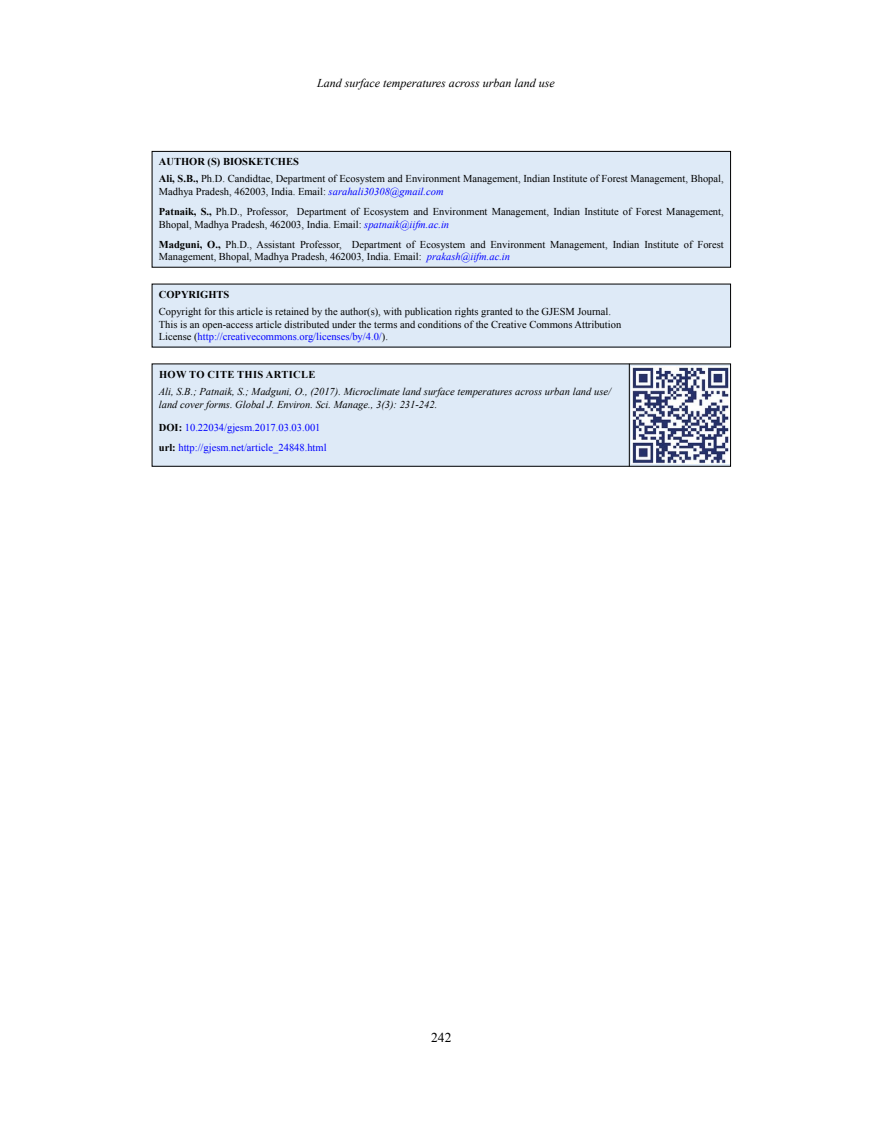
<style>
.page{position:relative;width:872px;height:1127px;background:#fff}
.page>*{position:absolute;margin:0;border:0;box-sizing:border-box;transform-origin:0 0}
.t1{font:13.5px "Times New Roman";color:#000}
.t2{font:italic 12px "Times New Roman";color:#000}
.t3{font:10.5px/20.1px "Times New Roman";color:#000}
.t4{font:italic 10.5px/12.6px "Times New Roman";color:#000}
.t5{font:10.5px/20.1px "Times New Roman";color:#00f}
.t6{font:700 10.5px "Times New Roman";letter-spacing:.035em;color:#000}
.t7{font:700 10.5px "Times New Roman";color:#000}
.s1{font-weight:700}
.s2{font-style:italic;color:#00f}
.s3{color:#00f}
.s4{font-weight:700;color:#000}
</style>
<div class="page">
<div style="left:152px;top:151px;width:578px;height:116px;background:#deeaf7"></div>
<div style="left:152px;top:151px;width:579px;height:117px;border:1px solid #000"></div>
<div style="left:152px;top:284px;width:578px;height:63px;background:#deeaf7"></div>
<div style="left:152px;top:364px;width:578px;height:102px;background:#deeaf7"></div>
<div style="left:152px;top:363px;width:579px;height:104px;border:1px solid #000"></div>
<hr style="left:629px;top:364px;width:1px;height:102px;background:#000">
<img style="left:631px;top:366px;width:98px;height:98px">
<p class="t2" style="left:317px;top:75px;width:239px">Land surface temperatures across urban land use</p>
<p class="t3" style="left:159px;top:153px;width:566px;line-height:17.1px"><span class="s1">AUTHOR (S) BIOSKETCHES<br>Ali, S.B.,</span> Ph.D. Candidtae, Department of Ecosystem and Environment Management, Indian Institute of Forest Management, Bhopal,</p>
<p class="t3" style="left:159px;top:181px;width:566px">Madhya Pradesh, 462003, India. Email: <span class="s2">sarahali30308@gmail.com<br></span><span class="s1">Patnaik, S.,</span> Ph.D., Professor, Department of Ecosystem and Environment Management, Indian Institute of Forest Management,</p>
<p class="t3" style="left:159px;top:214px;width:566px">Bhopal, Madhya Pradesh, 462003, India. Email: <span class="s2">spatnaik@iifm.ac.in<br></span><span class="s1">Madguni, O.,</span> Ph.D., Assistant Professor, Department of Ecosystem and Environment Management, Indian Institute of Forest</p>
<p class="t3" style="left:159px;top:246px;width:353px">Management, Bhopal, Madhya Pradesh, 462003, India. Email: <span class="s2">prakash@iifm.ac.in</span></p>
<p class="t7" style="left:159px;top:287px;width:72px">COPYRIGHTS</p>
<p class="t3" style="left:159px;top:305px;width:464px;line-height:12.6px">Copyright for this article is retained by the author(s), with publication rights granted to the GJESM Journal.<br>This is an open-access article distributed under the terms and conditions of the Creative Commons Attribution<br>License (<span class="s3">http://creativecommons.org/licenses/by/4.0/</span>).</p>
<p class="t6" style="left:159px;top:367px;width:158px">HOW TO CITE THIS ARTICLE</p>
<p class="t4" style="left:159px;top:385px;width:454px">Ali, S.B.; Patnaik, S.; Madguni, O., (2017). Microclimate land surface temperatures across urban land use/ land cover forms. Global J. Environ. Sci. Manage., 3(3): 231-242.</p>
<p class="t5" style="left:159px;top:417px;width:169px"><span class="s4">DOI:</span> 10.22034/gjesm.2017.03.03.001 <span class="s4">url:</span> http://gjesm.net/article_24848.html</p>
<p class="t1" style="left:431px;top:1028px;width:22px">242</p>
</div>
